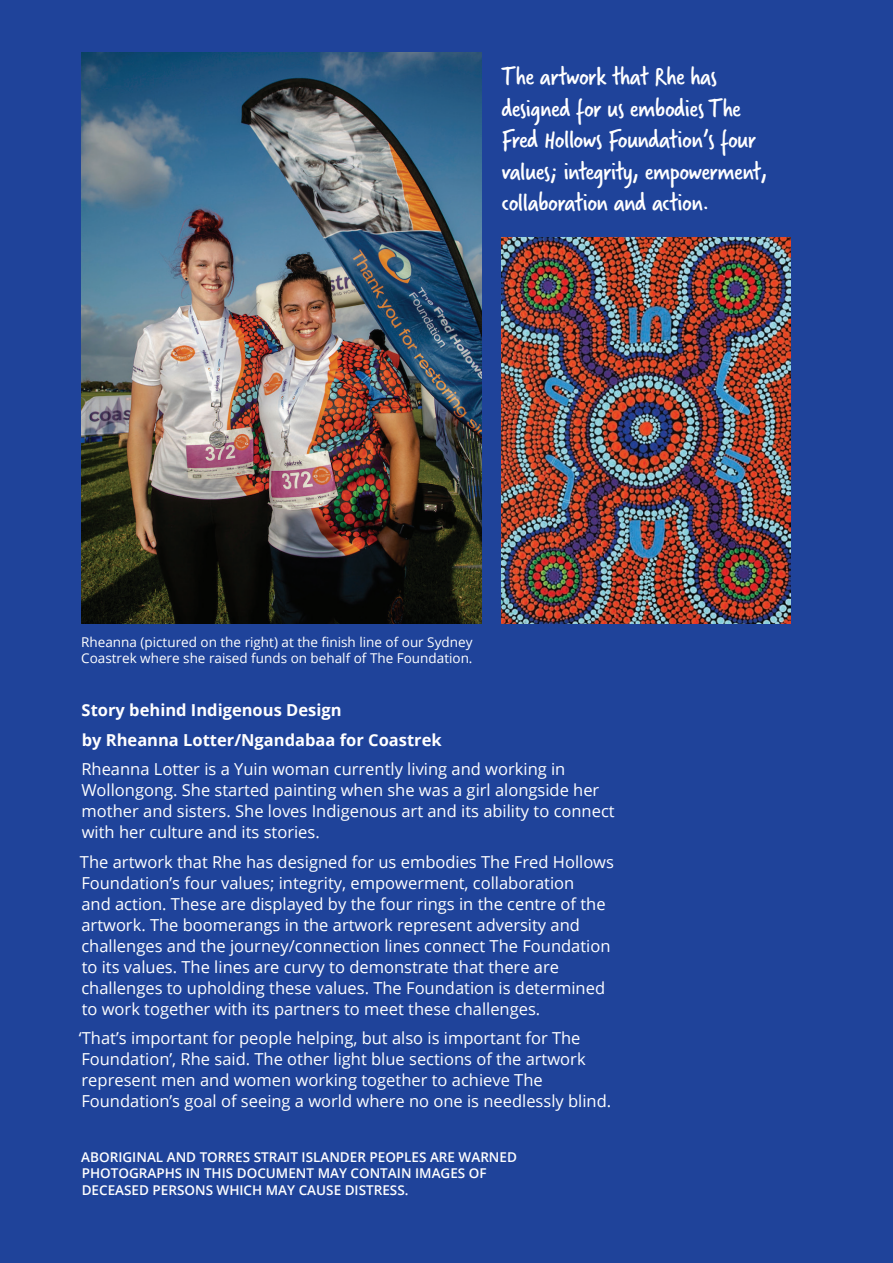
<style>
.page{position:relative;width:893px;height:1263px;background:#1f439a}
.page>*{position:absolute;margin:0;border:0;box-sizing:border-box;transform-origin:0 0}
.t1{font:27px/31.5px "Verveine";letter-spacing:-.02em;color:#fff}
.t2{font:16.5px/21px "Open Sans";color:#fff}
.t3{font:700 16.5px "Open Sans";color:#fff}
.t4{font:600 13.5px/16.5px "Open Sans";color:#fff}
.t5{font:13.5px/16.5px "Open Sans";color:#fff}
</style>
<div class="page">
<img style="left:81px;top:52px;width:401px;height:571px">
<img style="left:502px;top:238px;width:288px;height:385px">
<p class="t1" style="left:502px;top:61px;width:267px">The artwork that Rhe has designed for us embodies The<br>Fred Hollows Foundation’s four values; integrity, empowerment, collaboration and action.</p>
<p class="t5" style="left:81px;top:633px;width:393px">Rheanna (pictured on the right) at the finish line of our Sydney<br>Coastrek where she raised funds on behalf of The Foundation.</p>
<p class="t3" style="left:82px;top:698px;width:261px">Story behind Indigenous Design</p>
<p class="t3" style="left:82px;top:728px;width:361px">by Rheanna Lotter/Ngandabaa for Coastrek</p>
<p class="t2" style="left:81px;top:758px;width:535px">Rheanna Lotter is a Yuin woman currently living and working in Wollongong. She started painting when she was a girl alongside her mother and sisters. She loves Indigenous art and its ability to connect with her culture and its stories.</p>
<p class="t2" style="left:80px;top:851px;width:535px">The artwork that Rhe has designed for us embodies The Fred Hollows Foundation’s four values; integrity, empowerment, collaboration<br>and action. These are displayed by the four rings in the centre of the artwork. The boomerangs in the artwork represent adversity and challenges and the journey/connection lines connect The Foundation to its values. The lines are curvy to demonstrate that there are challenges to upholding these values. The Foundation is determined to work together with its partners to meet these challenges.</p>
<p class="t2" style="left:79px;top:1027px;width:534px">‘That’s important for people helping, but also is important for The Foundation’, Rhe said. The other light blue sections of the artwork represent men and women working together to achieve The Foundation’s goal of seeing a world where no one is needlessly blind.</p>
<p class="t4" style="left:81px;top:1148px;width:437px">ABORIGINAL AND TORRES STRAIT ISLANDER PEOPLES ARE WARNED<br>PHOTOGRAPHS IN THIS DOCUMENT MAY CONTAIN IMAGES OF<br>DECEASED PERSONS WHICH MAY CAUSE DISTRESS.</p>
</div>
